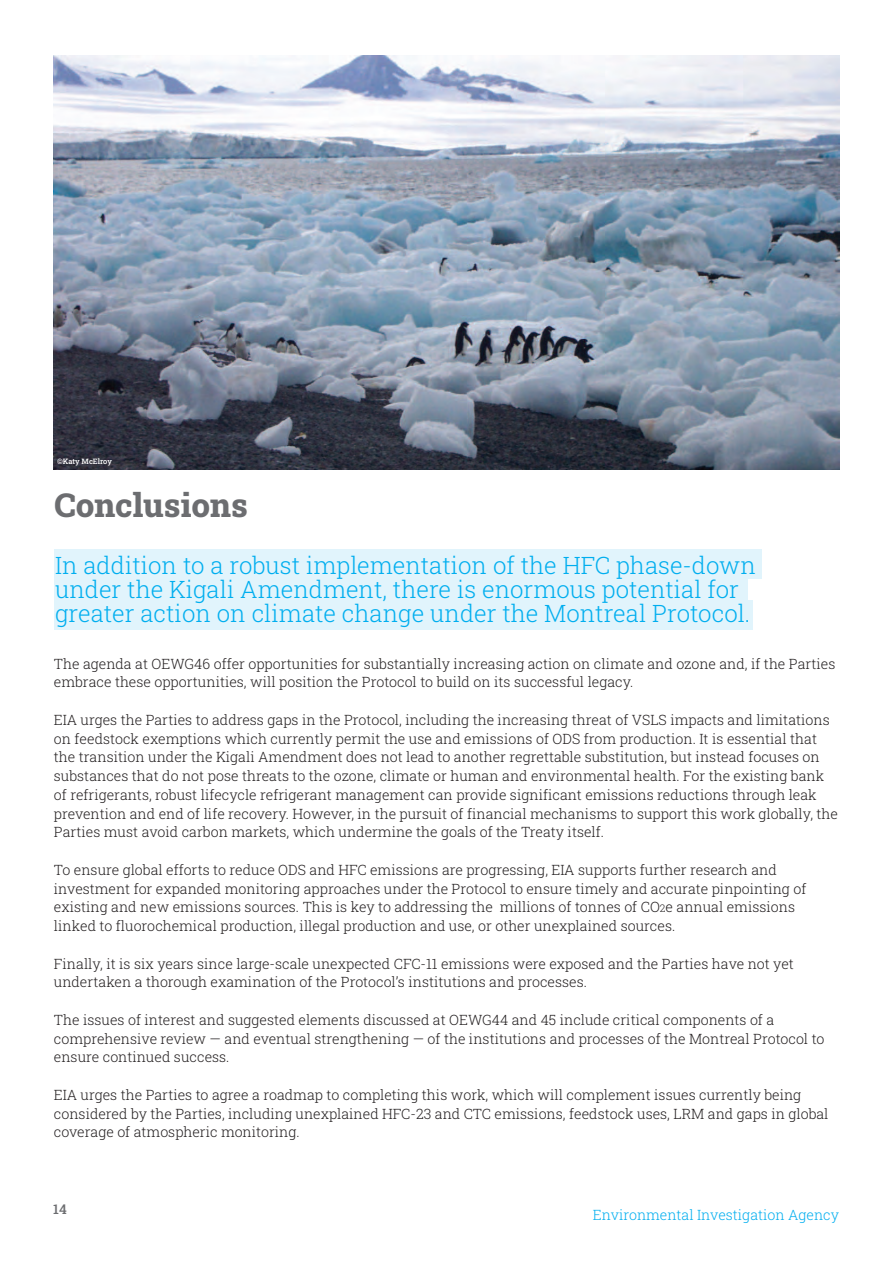
<style>
.page{position:relative;width:893px;height:1263px;background:#fff}
.page>*{position:absolute;margin:0;border:0;box-sizing:border-box;transform-origin:0 0}
.t1{font:800 33px "Roboto Slab";color:#6c6d70}
.t2{font:300 24px/24px "Roboto Slab";color:#00aeef}
.t3{font:300 14.25px/18.8px "Roboto Slab";color:#231f20}
.t4{font:300 14.25px "Roboto Slab";color:#00aeef}
.t5{font:500 13.5px "Roboto Slab";color:#6c6d70}
.t6{font:500 7.5px "Roboto Slab";color:#fff}
.s1{font-size:10.5px}
</style>
<div class="page">
<div style="left:54px;top:549px;width:708px;height:30px;background:#e1f4fc"></div>
<div style="left:54px;top:571px;width:694px;height:30px;background:#e1f4fc"></div>
<div style="left:54px;top:600px;width:699px;height:30px;background:#e1f4fc"></div>
<img style="left:53px;top:55px;width:786px;height:414px">
<p class="t6" style="left:57px;top:457px;width:56px">©Katy McElroy</p>
<h1 class="t1" style="left:54px;top:487px;width:195px">Conclusions</h1>
<h2 class="t2" style="left:55px;top:553px;width:702px">In addition to a robust implementation of the HFC phase-down under the Kigali Amendment, there is enormous potential for greater action on climate change under the Montreal Protocol.</h2>
<p class="t3" style="left:54px;top:654px;width:783px">The agenda at OEWG46 offer opportunities for substantially increasing action on climate and ozone and, if the Parties embrace these opportunities, will position the Protocol to build on its successful legacy.</p>
<p class="t3" style="left:54px;top:711px;width:785px">EIA urges the Parties to address gaps in the Protocol, including the increasing threat of VSLS impacts and limitations on feedstock exemptions which currently permit the use and emissions of ODS from production. It is essential that the transition under the Kigali Amendment does not lead to another regrettable substitution, but instead focuses on substances that do not pose threats to the ozone, climate or human and environmental health. For the existing bank of refrigerants, robust lifecycle refrigerant management can provide significant emissions reductions through leak prevention and end of life recovery. However, in the pursuit of financial mechanisms to support this work globally, the Parties must avoid carbon markets, which undermine the goals of the Treaty itself.</p>
<p class="t3" style="left:54px;top:861px;width:754px">To ensure global efforts to reduce ODS and HFC emissions are progressing, EIA supports further research and investment for expanded monitoring approaches under the Protocol to ensure timely and accurate pinpointing of existing and new emissions sources. This is key to addressing the millions of tonnes of CO<span class="s1">2</span>e annual emissions linked to fluorochemical production, illegal production and use, or other unexplained sources.</p>
<p class="t3" style="left:54px;top:954px;width:741px">Finally, it is six years since large-scale unexpected CFC-11 emissions were exposed and the Parties have not yet undertaken a thorough examination of the Protocol’s institutions and processes.</p>
<p class="t3" style="left:54px;top:1011px;width:772px">The issues of interest and suggested elements discussed at OEWG44 and 45 include critical components of a comprehensive review — and eventual strengthening — of the institutions and processes of the Montreal Protocol to ensure continued success.</p>
<p class="t3" style="left:54px;top:1086px;width:776px">EIA urges the Parties to agree a roadmap to completing this work, which will complement issues currently being considered by the Parties, including unexplained HFC-23 and CTC emissions, feedstock uses, LRM and gaps in global coverage of atmospheric monitoring.</p>
<p class="t5" style="left:53px;top:1202px;width:15px">14</p>
<p class="t4" style="left:593px;top:1206px;width:248px">Environmental Investigation Agency</p>
</div>
